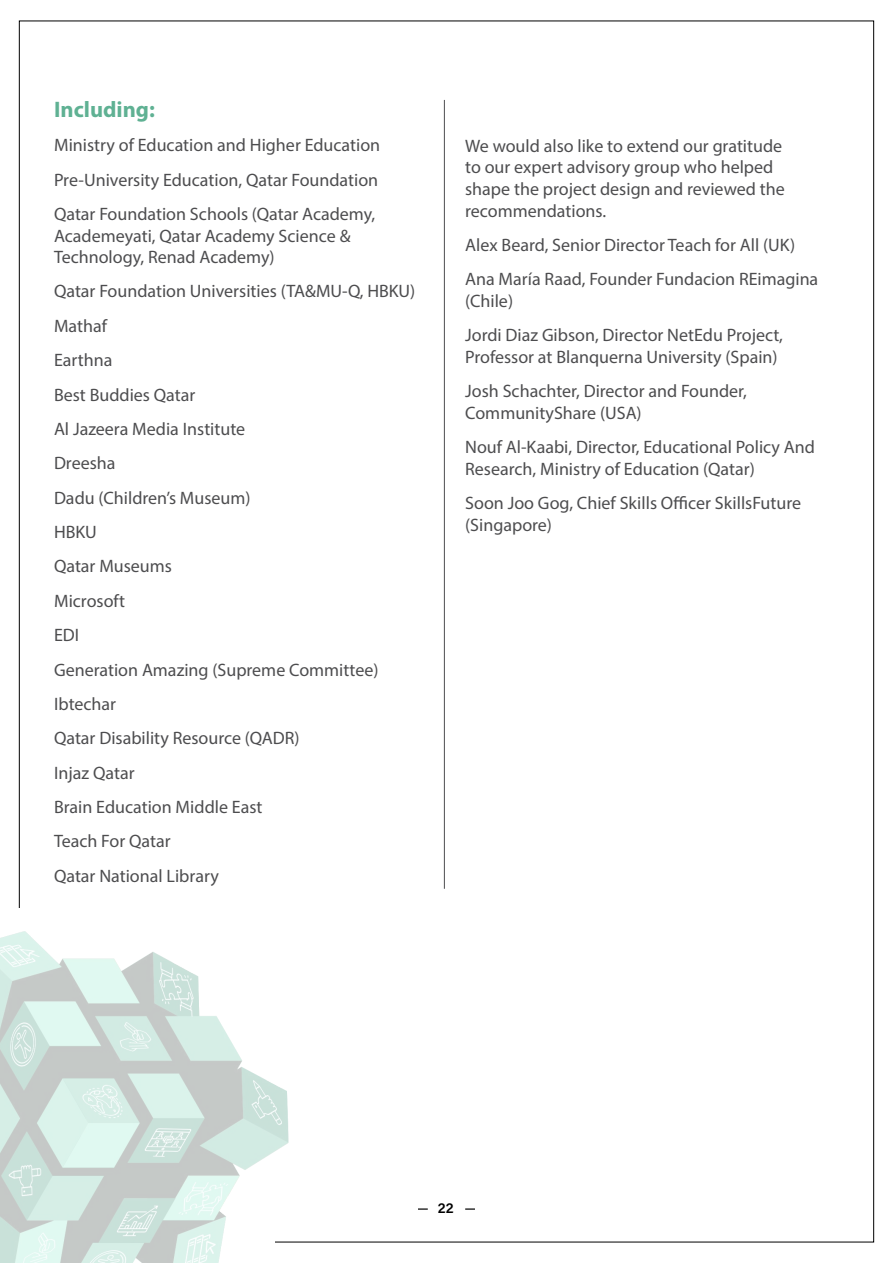
<style>
.page{position:relative;width:893px;height:1263px;background:#fff}
.page>*{position:absolute;margin:0;border:0;box-sizing:border-box;transform-origin:0 0}
.t1{font:700 22.5px "Myriad Pro";color:#5fb193}
.t2{font:18px/34.3px "Myriad Pro";color:#4d4d4f}
.t3{font:14.55px "Acumin Variable Concept";color:#000}
</style>
<div class="page">
<svg style="left:418px;top:1208px;width:10px;height:2px"></svg>
<svg style="left:465px;top:1208px;width:10px;height:2px"></svg>
<hr style="left:444px;top:100px;width:1px;height:789px;background:#4d4d4f">
<img style="left:0;top:931px;width:340px;height:332px">
<p class="t1" style="left:54px;top:95px;width:102px">Including:</p>
<p class="t2" style="left:54px;top:128px;width:328px;text-align:justify">Ministry of Education and Higher Education Pre-University Education, Qatar Foundation Qatar Foundation Schools (Qatar Academy,</p>
<p class="t2" style="left:54px;top:224px;width:298px;line-height:21.6px">Academeyati, Qatar Academy Science &amp;<br>Technology, Renad Academy)</p>
<p class="t2" style="left:54px;top:274px;width:363px">Qatar Foundation Universities (TA&amp;MU-Q, HBKU)<br>Mathaf<br>Earthna<br>Best Buddies Qatar<br>Al Jazeera Media Institute<br>Dreesha<br>Dadu (Children’s Museum)<br>HBKU<br>Qatar Museums<br>Microsoft<br>EDI<br>Generation Amazing (Supreme Committee)<br>Ibtechar<br>Qatar Disability Resource (QADR)<br>Injaz Qatar<br>Brain Education Middle East<br>Teach For Qatar<br>Qatar National Library</p>
<p class="t2" style="left:465px;top:135px;width:321px;line-height:21.6px">We would also like to extend our gratitude to our expert advisory group who helped shape the project design and reviewed the recommendations.</p>
<p class="t2" style="left:465px;top:227px;width:355px">Alex Beard, Senior Director Teach for All (UK)<br>Ana María Raad, Founder Fundacion REimagina</p>
<p class="t2" style="left:465px;top:283px;width:319px">(Chile)<br>Jordi Diaz Gibson, Director NetEdu Project,</p>
<p class="t2" style="left:465px;top:339px;width:314px">Professor at Blanquerna University (Spain)<br>Josh Schachter, Director and Founder,</p>
<p class="t2" style="left:465px;top:395px;width:351px">CommunityShare (USA)<br>Nouf Al-Kaabi, Director, Educational Policy And</p>
<p class="t2" style="left:465px;top:451px;width:337px">Research, Ministry of Education (Qatar)<br>Soon Joo Gog, Chief Skills Officer SkillsFuture</p>
<p class="t2" style="left:465px;top:507px;width:88px">(Singapore)</p>
<p class="t3" style="left:438px;top:1198px;width:18px">22</p>
</div>
